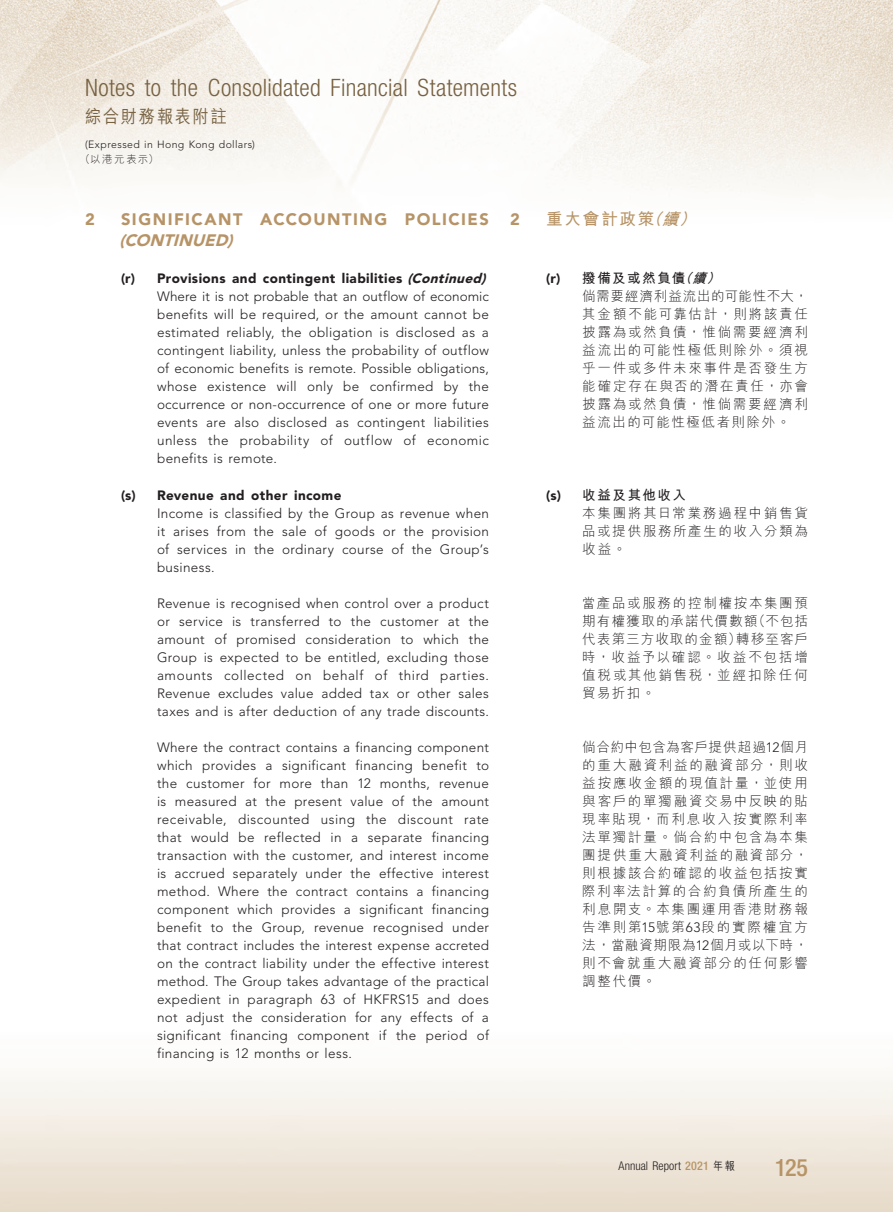
<style>
.page{position:relative;width:893px;height:1212px;background:#fff}
.page>*{position:absolute;margin:0;border:0;box-sizing:border-box;transform-origin:0 0}
.t1{font:300 condensed 24px "Helvetica Neue LT Std";letter-spacing:.01em;color:#786242}
.t2{font:500 condensed 24px "Helvetica Neue LT Std";color:#b79467}
.t3{font:500 18px "M Hei HK";letter-spacing:.105em;color:#786242;scale:.9 1}
._03_H1{font:900 16.5px/21px "Avenir LT Std";letter-spacing:.09em;color:#b79467}
._03_H1-2{font:700 16.5px "M Hei HK";letter-spacing:.11em;color:#b79467}
._13_____P4{font:300 13.5px/18px "Avenir LT Std";letter-spacing:.025em;color:#231f20;text-align:justify}
._13_____P4-2{font:300 13.5px/18px "M Hei HK";letter-spacing:.125em;color:#231f20;text-align:justify}
._04___H2{font:900 13.5px "Avenir LT Std";letter-spacing:.03em;color:#231f20}
._04___H2-2{font:700 13.5px "M Hei HK";letter-spacing:.11em;color:#231f20}
.t4{font:300 condensed 12px "Helvetica Neue LT Std";letter-spacing:.005em;color:#231f20}
.t5{font:300 10.5px "Avenir LT Std";letter-spacing:.035em;color:#231f20}
.t6{font:300 10.5px "M Hei HK";letter-spacing:.14em;color:#231f20}
.s1{font-style:italic}
.s2{font-family:"Avenir LT Std";font-weight:900}
.s3{font-family:"Avenir LT Std"}
.s4{font-weight:500;color:#b79467}
.s5{font-family:"M Hei HK";font-weight:500;font-stretch:normal;font-size:11.25px}
</style>
<div class="page">
<img style="left:0;top:0;width:893px;height:1212px">
<h1 class="t1" style="left:85px;top:74px;width:434px">Notes to the Consolidated Financial Statements</h1>
<h2 class="t3" style="left:85px;top:103px;width:159px">綜合財務報表附註</h2>
<p class="t5" style="left:85px;top:139px;width:171px">(Expressed in Hong Kong dollars)</p>
<p class="t6" style="left:80px;top:154px;width:81px">（以港元表示）</p>
<p class="_03_H1" style="left:85px;top:209px;width:11px">2</p>
<p class="_03_H1" style="left:119px;top:209px;width:371px">SIGNIFICANT ACCOUNTING POLICIES <span class="s1">(CONTINUED)</span></p>
<p class="_04___H2" style="left:121px;top:270px;width:370px">(r) Provisions and contingent liabilities <span class="s1">(Continued)</span></p>
<p class="_13_____P4" style="left:157px;top:287px;width:333px">Where it is not probable that an outflow of economic benefits will be required, or the amount cannot be estimated reliably, the obligation is disclosed as a contingent liability, unless the probability of outflow of economic benefits is remote. Possible obligations, whose existence will only be confirmed by the occurrence or non-occurrence of one or more future events are also disclosed as contingent liabilities unless the probability of outflow of economic benefits is remote.</p>
<p class="_04___H2" style="left:121px;top:487px;width:222px">(s) Revenue and other income</p>
<p class="_13_____P4" style="left:157px;top:504px;width:333px">Income is classified by the Group as revenue when it arises from the sale of goods or the provision of services in the ordinary course of the Group’s business.</p>
<p class="_13_____P4" style="left:157px;top:594px;width:334px">Revenue is recognised when control over a product or service is transferred to the customer at the amount of promised consideration to which the Group is expected to be entitled, excluding those amounts collected on behalf of third parties.<br>Revenue excludes value added tax or other sales taxes and is after deduction of any trade discounts.</p>
<p class="_13_____P4" style="left:157px;top:738px;width:333px">Where the contract contains a financing component which provides a significant financing benefit to the customer for more than 12 months, revenue is measured at the present value of the amount receivable, discounted using the discount rate that would be reflected in a separate financing transaction with the customer, and interest income is accrued separately under the effective interest method. Where the contract contains a financing component which provides a significant financing benefit to the Group, revenue recognised under that contract includes the interest expense accreted on the contract liability under the effective interest method. The Group takes advantage of the practical expedient in paragraph 63 of HKFRS15 and does not adjust the consideration for any effects of a significant financing component if the period of financing is 12 months or less.</p>
<p class="_03_H1" style="left:510px;top:209px;width:11px">2</p>
<p class="_03_H1-2" style="left:546px;top:207px;width:156px">重大會計政策<span class="s1">（續）</span></p>
<p class="_04___H2-2" style="left:546px;top:268px;width:180px"><span class="s2">(r)</span> 撥備及或然負債<span class="s1">（續）</span></p>
<p class="_13_____P4-2" style="left:582px;top:286px;width:227px">倘需要經濟利益流出的可能性不大，其金額不能可靠估計，則將該責任披露為或然負債，惟倘需要經濟利益流出的可能性極低則除外。須視乎一件或多件未來事件是否發生方能確定存在與否的潛在責任，亦會披露為或然負債，惟倘需要經濟利益流出的可能性極低者則除外。</p>
<p class="_04___H2-2" style="left:546px;top:485px;width:141px"><span class="s2">(s)</span> 收益及其他收入</p>
<p class="_13_____P4-2" style="left:582px;top:504px;width:227px">本集團將其日常業務過程中銷售貨品或提供服務所產生的收入分類為收益。</p>
<p class="_13_____P4-2" style="left:582px;top:594px;width:227px">當產品或服務的控制權按本集團預期有權獲取的承諾代價數額（不包括代表第三方收取的金額）轉移至客戶時，收益予以確認。收益不包括增值稅或其他銷售稅，並經扣除任何貿易折扣。</p>
<p class="_13_____P4-2" style="left:582px;top:738px;width:227px">倘合約中包含為客戶提供超過<span class="s3">12</span>個月的重大融資利益的融資部分，則收益按應收金額的現值計量，並使用與客戶的單獨融資交易中反映的貼現率貼現，而利息收入按實際利率法單獨計量。倘合約中包含為本集團提供重大融資利益的融資部分，則根據該合約確認的收益包括按實際利率法計算的合約負債所產生的利息開支。本集團運用香港財務報告準則第<span class="s3">15</span>號第<span class="s3">63</span>段的實際權宜方法，當融資期限為<span class="s3">12</span>個月或以下時，則不會就重大融資部分的任何影響調整代價。</p>
<p class="t4" style="left:618px;top:1158px;width:118px">Annual Report <span class="s4">2021</span> <span class="s5">年報</span></p>
<h1 class="t2" style="left:775px;top:1153px;width:34px">125</h1>
</div>
